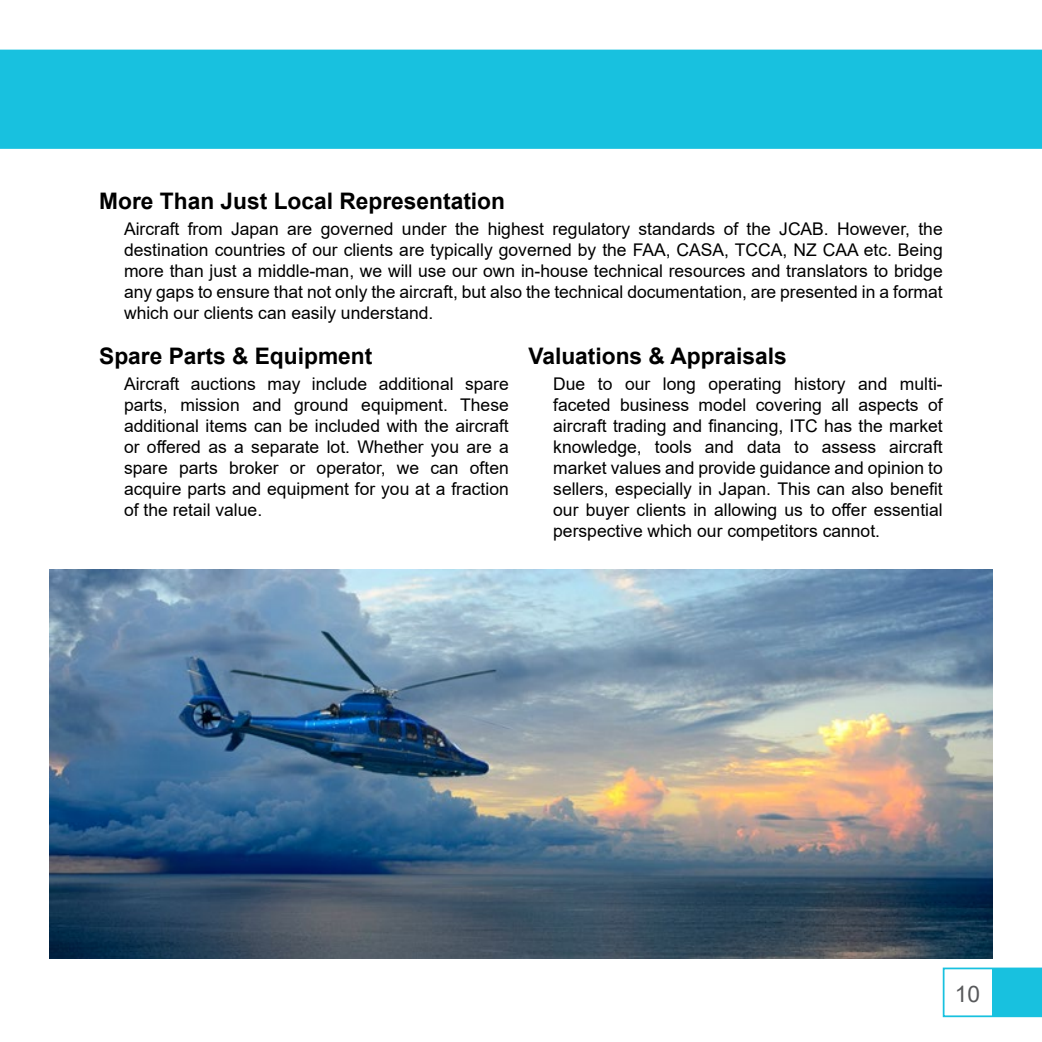
<style>
.page{position:relative;width:1042px;height:1042px;background:#fff}
.page>*{position:absolute;margin:0;border:0;box-sizing:border-box;transform-origin:0 0}
.t1{font:700 22.75px "Arial";color:#000}
.t2{font:22.75px "Arial";color:#58595b}
.t3{font:17.5px/21px "Arial";color:#000;text-align:justify}
</style>
<div class="page">
<img style="left:50px;top:569px;width:942px;height:390px">
<div style="left:0;top:50px;width:1042px;height:99px;background:#18c1df"></div>
<svg style="left:943px;top:967px;width:99px;height:50px"></svg>
<h1 class="t1" style="left:99px;top:185px;width:407px">More Than Just Local Representation</h1>
<p class="t3" style="left:124px;top:218px;width:820px">Aircraft from Japan are governed under the highest regulatory standards of the JCAB. However, the destination countries of our clients are typically governed by the FAA, CASA, TCCA, NZ CAA etc. Being more than just a middle-man, we will use our own in-house technical resources and translators to bridge any gaps to ensure that not only the aircraft, but also the technical documentation, are presented in a format which our clients can easily understand.</p>
<h1 class="t1" style="left:99px;top:340px;width:275px">Spare Parts &amp; Equipment</h1>
<p class="t3" style="left:124px;top:374px;width:386px">Aircraft auctions may include additional spare parts, mission and ground equipment. These additional items can be included with the aircraft or offered as a separate lot. Whether you are a spare parts broker or operator, we can often acquire parts and equipment for you at a fraction of the retail value.</p>
<h1 class="t1" style="left:528px;top:340px;width:260px">Valuations &amp; Appraisals</h1>
<p class="t3" style="left:553px;top:374px;width:391px">Due to our long operating history and multi&shy;faceted business model covering all aspects of aircraft trading and financing, ITC has the market knowledge, tools and data to assess aircraft market values and provide guidance and opinion to sellers, especially in Japan. This can also benefit our buyer clients in allowing us to offer essential perspective which our competitors cannot.</p>
<h1 class="t2" style="left:955px;top:978px;width:27px">10</h1>
</div>
